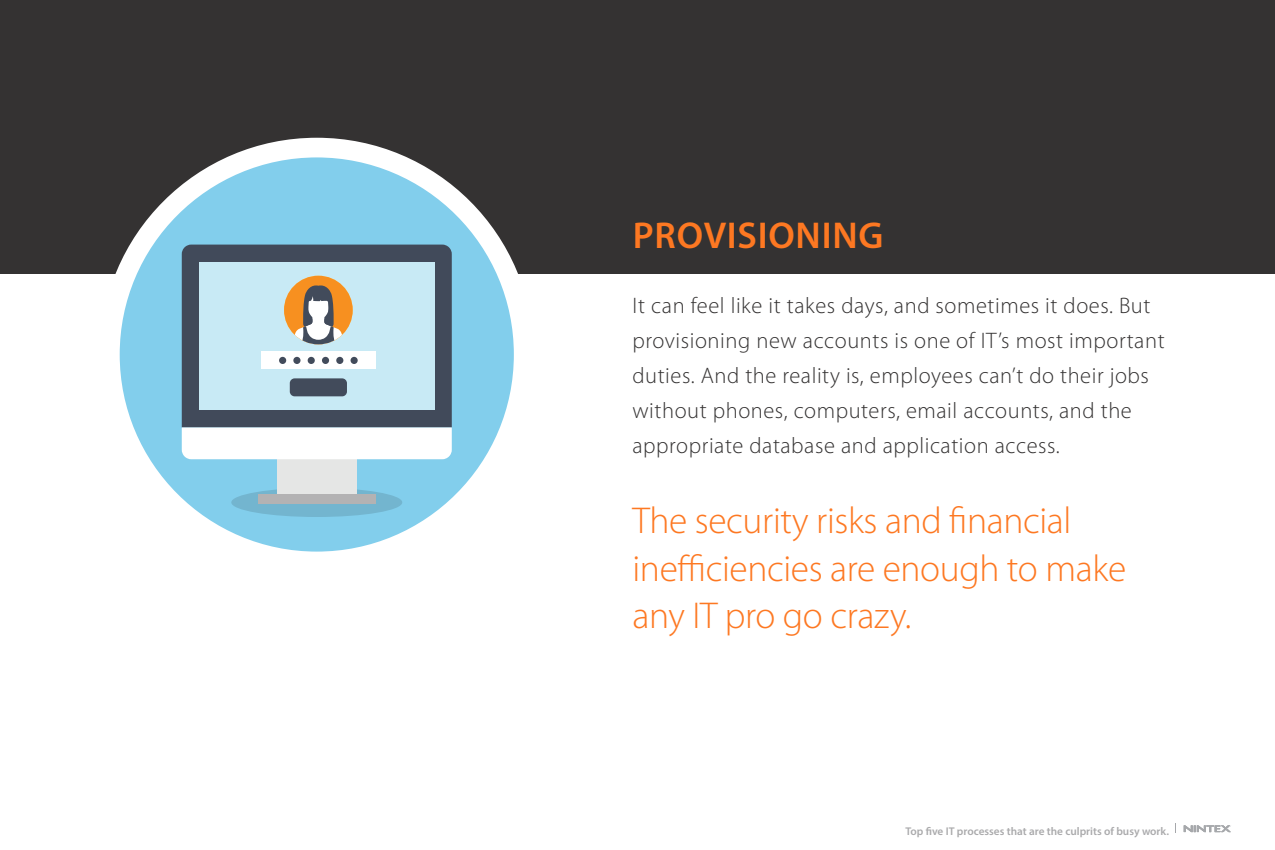
<style>
.page{position:relative;width:1275px;height:850px;background:#fff}
.page>*{position:absolute;margin:0;border:0;box-sizing:border-box;transform-origin:0 0}
.t1{font:300 37.5px/47.5px "Myriad Pro";letter-spacing:-.01em;color:#fd7822}
.t2{font:600 37.5px "Myriad Pro";letter-spacing:.02em;color:#fd7822}
.t3{font:300 22.5px/35px "Myriad Pro";letter-spacing:.025em;color:#343232}
.t4{font:600 11.25px "Myriad Pro";color:#aaaaac}
</style>
<div class="page">
<svg style="left:1184px;top:825px;width:47px;height:7px"></svg>
<div style="left:0;top:0;width:1275px;height:274px;background:#343232"></div>
<div style="left:100px;top:138px;width:434px;height:433px;background:#fff;border-radius:50%"></div>
<div style="left:120px;top:157px;width:394px;height:395px;background:#82ceec;border-radius:50%"></div>
<div style="left:231px;top:488px;width:171px;height:29px;background:#73b5cf;border-radius:50%"></div>
<div style="left:277px;top:459px;width:79px;height:35px;background:#e5e6e5"></div>
<div style="left:258px;top:494px;width:118px;height:10px;background:#b3b2b3"></div>
<div style="left:182px;top:245px;width:270px;height:182px;background:#414a5a"></div>
<div style="left:199px;top:262px;width:235px;height:148px;background:#c8eaf5"></div>
<div style="left:182px;top:427px;width:270px;height:32px;background:#fff"></div>
<div style="left:290px;top:378px;width:57px;height:18px;background:#424b5b;border-radius:5px"></div>
<div style="left:261px;top:351px;width:115px;height:18px;background:#fff"></div>
<div style="left:279px;top:357px;width:7px;height:7px;background:#424b5b;border-radius:50%"></div>
<div style="left:293px;top:357px;width:8px;height:7px;background:#424b5b;border-radius:50%"></div>
<div style="left:308px;top:357px;width:7px;height:7px;background:#424b5b;border-radius:50%"></div>
<div style="left:322px;top:357px;width:7px;height:7px;background:#424b5b;border-radius:50%"></div>
<div style="left:336px;top:357px;width:7px;height:7px;background:#424b5b;border-radius:50%"></div>
<div style="left:351px;top:357px;width:7px;height:7px;background:#424b5b;border-radius:50%"></div>
<div style="left:284px;top:276px;width:69px;height:68px;background:#f79020;border-radius:50%"></div>
<svg style="left:291px;top:284px;width:54px;height:60px"></svg>
<h1 class="t2" style="left:633px;top:212px;width:252px">PROVISIONING</h1>
<p class="t3" style="left:632px;top:288px;width:534px">It can feel like it takes days, and sometimes it does. But provisioning new accounts is one of IT’s most important duties. And the reality is, employees can’t do their jobs without phones, computers, email accounts, and the appropriate database and application access.</p>
<h1 class="t1" style="left:632px;top:497px;width:495px">The security risks and financial inefficiencies are enough to make any IT pro go crazy.</h1>
<p class="t4" style="left:905px;top:824px;width:265px">Top five IT processes that are the culprits of busy work.</p>
</div>
